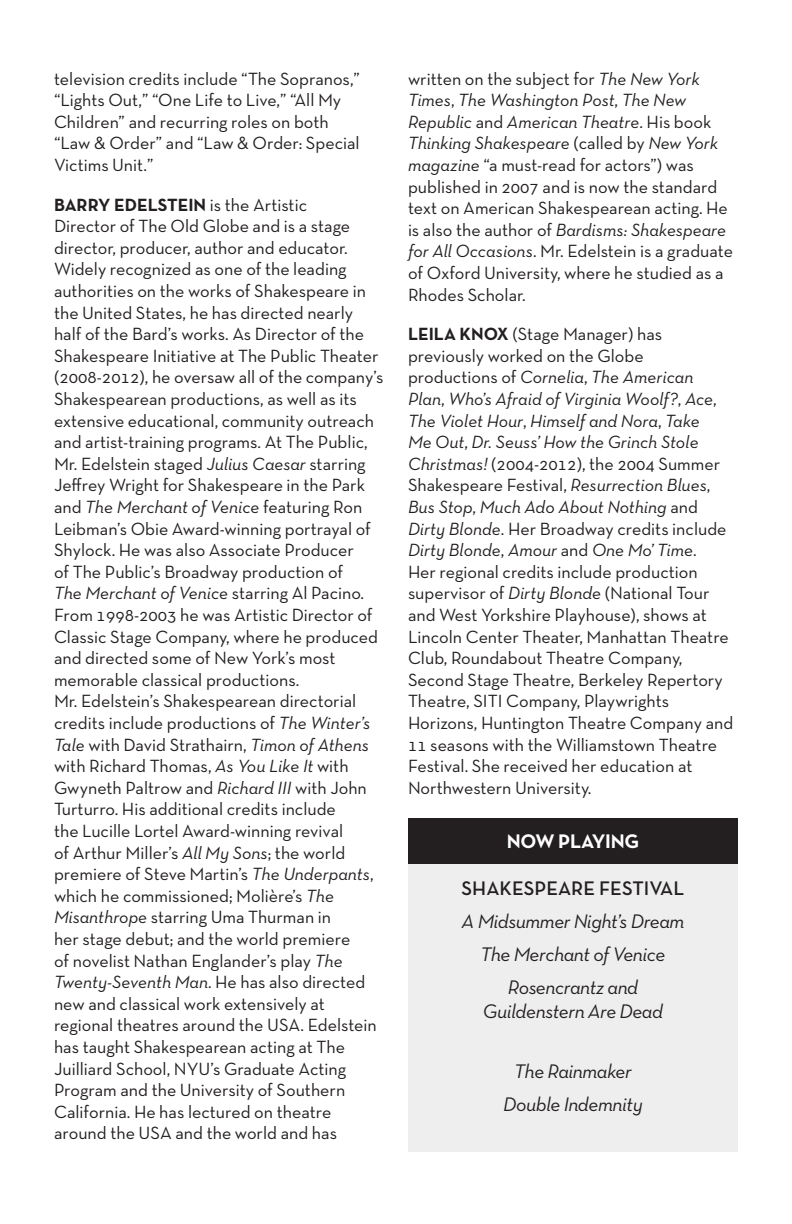
<style>
.page{position:relative;width:792px;height:1224px;background:#fff}
.page>*{position:absolute;margin:0;border:0;box-sizing:border-box;transform-origin:0 0}
.t1{font:italic 20px/24px "Neutra Text TF";letter-spacing:-.02em;color:#231f20;text-align:center}
.t2{font:600 20px "Neutra Text TF";color:#231f20}
.t3{font:700 20px "Neutra Text TF";letter-spacing:-.01em;color:#fff}
.t4{font:18px/21.6px "Neutra Text TF";color:#231f20}
.s1{font-weight:700}
.s2{font-style:italic}
</style>
<div class="page">
<div style="left:408px;top:825px;width:330px;height:327px;background:#eeeeef"></div>
<div style="left:408px;top:818px;width:330px;height:46px;background:#231f20"></div>
<p class="t4" style="left:54px;top:67px;width:308px">television credits include “The Sopranos,” “Lights Out,” “One Life to Live,” “All My Children” and recurring roles on both “Law &amp; Order” and “Law &amp; Order: Special Victims Unit.”</p>
<p class="t4" style="left:54px;top:193px;width:331px"><span class="s1">BARRY EDELSTEIN</span> is the Artistic<br>Director of The Old Globe and is a stage director, producer, author and educator.<br>Widely recognized as one of the leading authorities on the works of Shakespeare in the United States, he has directed nearly half of the Bard’s works. As Director of the Shakespeare Initiative at The Public Theater (2008-2012), he oversaw all of the company’s Shakespearean productions, as well as its extensive educational, community outreach and artist-training programs. At The Public, Mr. Edelstein staged <span class="s2">Julius Caesar</span> starring Jeffrey Wright for Shakespeare in the Park and <span class="s2">The Merchant of Venice</span> featuring Ron Leibman’s Obie Award-winning portrayal of Shylock. He was also Associate Producer<br>of The Public’s Broadway production of<br><span class="s2">The Merchant of Venice</span> starring Al Pacino.<br>From 1998-2003 he was Artistic Director of Classic Stage Company, where he produced and directed some of New York’s most memorable classical productions.<br>Mr. Edelstein’s Shakespearean directorial credits include productions of <span class="s2">The Winter’s Tale</span> with David Strathairn, <span class="s2">Timon of Athens </span>with Richard Thomas, <span class="s2">As You Like It</span> with Gwyneth Paltrow and <span class="s2">Richard III</span> with John Turturro. His additional credits include<br>the Lucille Lortel Award-winning revival<br>of Arthur Miller’s <span class="s2">All My Sons</span>; the world premiere of Steve Martin’s <span class="s2">The Underpants</span>, which he commissioned; Molière’s <span class="s2">The Misanthrope</span> starring Uma Thurman in<br>her stage debut; and the world premiere<br>of novelist Nathan Englander’s play <span class="s2">The Twenty-Seventh Man</span>. He has also directed new and classical work extensively at regional theatres around the USA. Edelstein has taught Shakespearean acting at The Juilliard School, NYU’s Graduate Acting Program and the University of Southern California. He has lectured on theatre around the USA and the world and has</p>
<p class="t4" style="left:408px;top:67px;width:327px">written on the subject for <span class="s2">The New York Times</span>, <span class="s2">The Washington Post</span>, <span class="s2">The New Republic</span> and <span class="s2">American Theatre</span>. His book <span class="s2">Thinking Shakespeare</span> (called by <span class="s2">New York magazine</span> “a must-read for actors”) was published in 2007 and is now the standard text on American Shakespearean acting. He is also the author of <span class="s2">Bardisms: Shakespeare for All Occasions</span>. Mr. Edelstein is a graduate of Oxford University, where he studied as a Rhodes Scholar.</p>
<p class="t4" style="left:408px;top:323px;width:327px"><span class="s1">LEILA KNOX</span> (Stage Manager) has previously worked on the Globe productions of <span class="s2">Cornelia</span>, <span class="s2">The American Plan</span>, <span class="s2">Who’s Afraid of Virginia Woolf?</span>, <span class="s2">Ace</span>, <span class="s2">The Violet Hour</span>, <span class="s2">Himself and Nora</span>, <span class="s2">Take<br>Me Out</span>, <span class="s2">Dr. Seuss’ How the Grinch Stole Christmas!</span> (2004-2012), the 2004 Summer Shakespeare Festival, <span class="s2">Resurrection Blues</span>, <span class="s2">Bus Stop</span>, <span class="s2">Much Ado About Nothing</span> and <span class="s2">Dirty Blonde</span>. Her Broadway credits include <span class="s2">Dirty Blonde</span>, <span class="s2">Amour</span> and <span class="s2">One Mo’ Time</span>.<br>Her regional credits include production supervisor of <span class="s2">Dirty Blonde</span> (National Tour and West Yorkshire Playhouse), shows at Lincoln Center Theater, Manhattan Theatre Club, Roundabout Theatre Company, Second Stage Theatre, Berkeley Repertory Theatre, SITI Company, Playwrights Horizons, Huntington Theatre Company and 11 seasons with the Williamstown Theatre Festival. She received her education at Northwestern University.</p>
<p class="t3" style="left:507px;top:829px;width:134px">NOW PLAYING</p>
<p class="t2" style="left:462px;top:876px;width:224px">SHAKESPEARE FESTIVAL</p>
<p class="t1" style="left:462px;top:909px;width:224px">A Midsummer Night’s Dream</p>
<p class="t1" style="left:480px;top:942px;width:187px">The Merchant of Venice</p>
<p class="t1" style="left:483px;top:975px;width:182px">Rosencrantz and<br>Guildenstern Are Dead</p>
<p class="t1" style="left:514px;top:1059px;width:119px">The Rainmaker</p>
<p class="t1" style="left:503px;top:1092px;width:141px">Double Indemnity</p>
</div>
